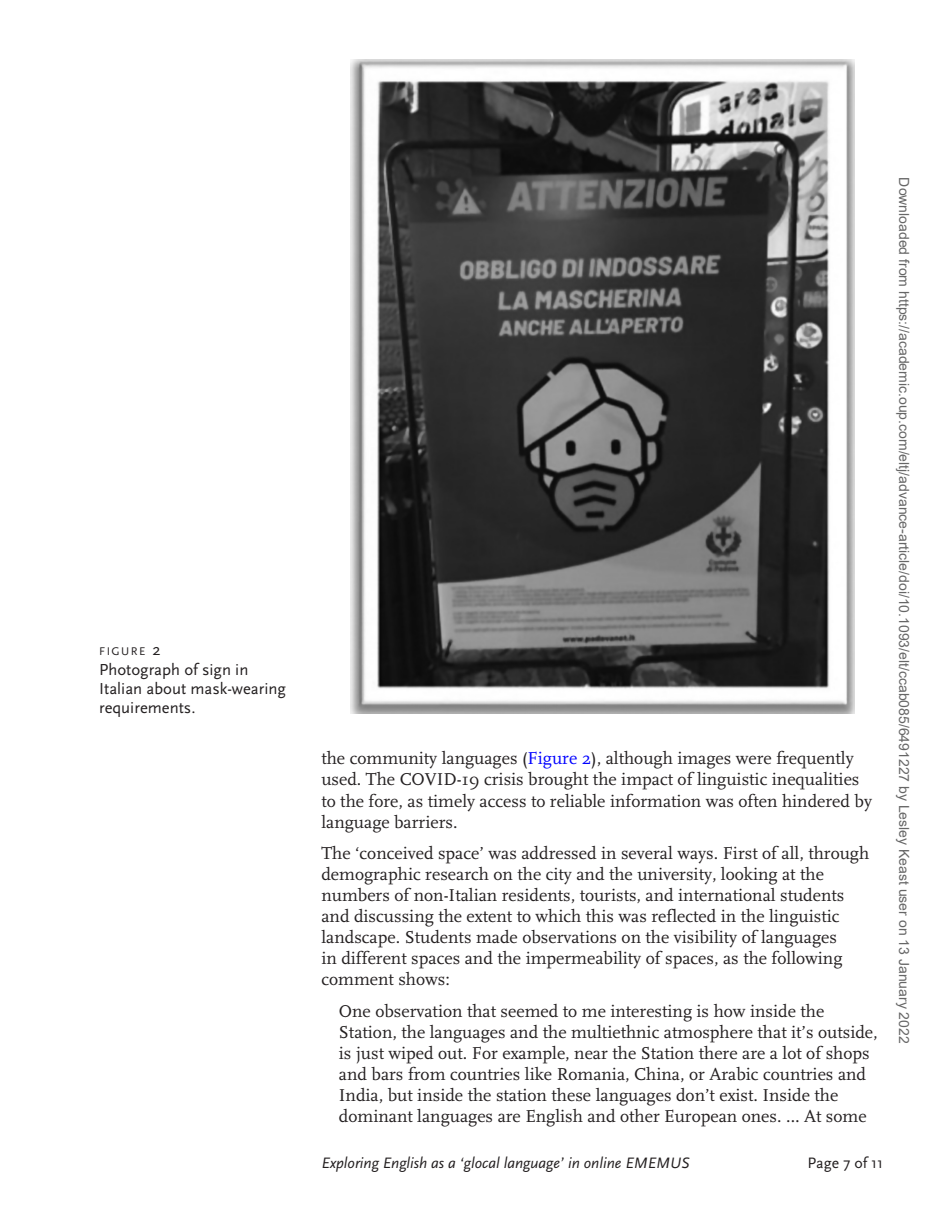
<style>
.page{position:relative;width:938px;height:1221px;background:#fff}
.page>*{position:absolute;margin:0;border:0;box-sizing:border-box;transform-origin:0 0}
.TextInd{font:17.85px/21px "FF Scala";color:#231f20}
.Extract3{font:17.85px/21px "FF Scala";color:#231f20}
.FigCapt{font:16.62px/19.2px "Scala Sans";color:#231f20}
.t1{font:italic 15.75px "Scala Sans";color:#231f20}
.t2{font:15.75px "Scala Sans";color:#231f20}
.t3{font:14px "Arial";color:#666}
.FigNum{font:11.72px "Scala Sans";letter-spacing:.12em;color:#231f20}
.s1{font-size:16.62px}
.s2{color:#00f}
</style>
<div class="page">
<img style="left:350px;top:60px;width:504px;height:653px">
<p class="FigNum" style="left:99px;top:645px;width:63px">FIGURE <span class="s1">2</span></p>
<p class="FigCapt" style="left:99px;top:659px;width:188px">Photograph of sign in<br>Italian about mask-wearing requirements.</p>
<p class="TextInd" style="left:321px;top:748px;width:552px">the community languages (<span class="s2">Figure 2</span>), although images were frequently used. The COVID-19 crisis brought the impact of linguistic inequalities to the fore, as timely access to reliable information was often hindered by language barriers.</p>
<p class="TextInd" style="left:321px;top:843px;width:549px">The ‘conceived space’ was addressed in several ways. First of all, through demographic research on the city and the university, looking at the numbers of non-Italian residents, tourists, and international students and discussing the extent to which this was reflected in the linguistic landscape. Students made observations on the visibility of languages<br>in different spaces and the impermeability of spaces, as the following comment shows:</p>
<p class="Extract3" style="left:339px;top:1000px;width:540px">One observation that seemed to me interesting is how inside the Station, the languages and the multiethnic atmosphere that it’s outside, is just wiped out. For example, near the Station there are a lot of shops and bars from countries like Romania, China, or Arabic countries and India, but inside the station these languages don’t exist. Inside the dominant languages are English and other European ones. … At some</p>
<p class="t1" style="left:321px;top:1154px;width:369px">Exploring English as a ‘glocal language’ in online EMEMUS</p>
<p class="t2" style="left:807px;top:1154px;width:77px">Page 7 of 11</p>
<p class="t3" style="left:909px;top:177px;width:867px;rotate:90deg">Downloaded from https://academic.oup.com/eltj/advance-article/doi/10.1093/elt/ccab085/6491227 by Lesley Keast user on 13 January 2022</p>
</div>
